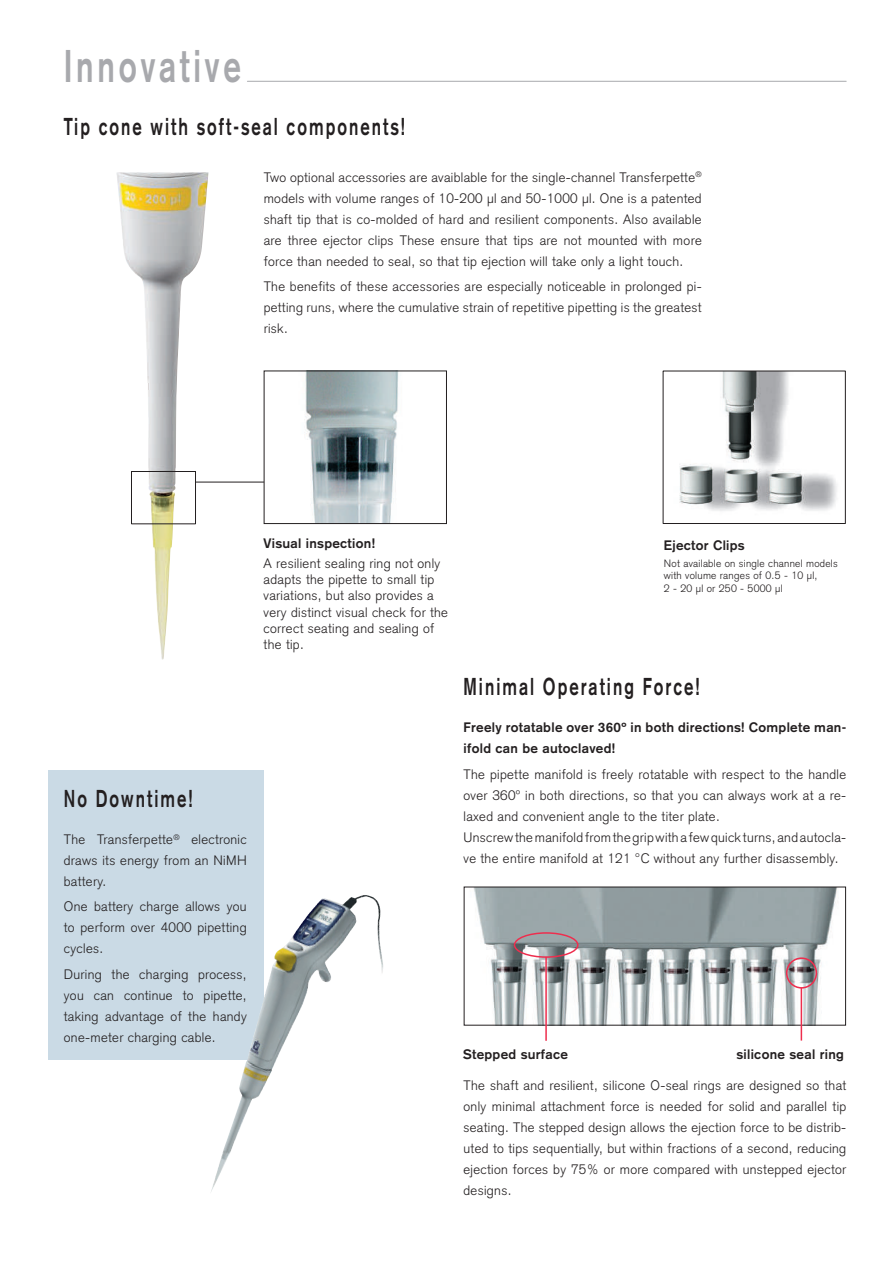
<style>
.page{position:relative;width:893px;height:1263px;background:#fff}
.page>*{position:absolute;margin:0;border:0;box-sizing:border-box;transform-origin:0 0}
.t1{font:700 45px "Akzidenz Grotesk";letter-spacing:.12em;color:#a8a9ad;scale:.7 1}
.t2{font:700 24px "Akzidenz Grotesk";letter-spacing:.12em;color:#231f20;scale:.7 1}
.t3{font:300 13.5px/21px "Akzidenz Grotesk";letter-spacing:.025em;color:#231f20;text-align:justify}
.t4{font:700 13.5px/21px "Akzidenz Grotesk";letter-spacing:.025em;color:#231f20}
.t5{font:300 10.5px/12.6px "Akzidenz Grotesk";letter-spacing:.025em;color:#231f20}
</style>
<div class="page">
<div style="left:48px;top:771px;width:216px;height:289px;background:#cadae5"></div>
<img style="left:679px;top:373px;width:158px;height:138px">
<div style="left:663px;top:371px;width:183px;height:153px;border:1px solid #231f20"></div>
<img style="left:116px;top:172px;width:92px;height:488px">
<div style="left:131px;top:471px;width:65px;height:53px;border:1px solid #231f20"></div>
<img style="left:305px;top:373px;width:93px;height:149px">
<div style="left:264px;top:371px;width:183px;height:153px;border:1px solid #231f20"></div>
<hr style="left:196px;top:482px;width:68px;height:1px;background:#231f20">
<img style="left:474px;top:889px;width:363px;height:134px">
<div style="left:514px;top:932px;width:65px;height:26px;border:2px solid #ee2e4e;border-radius:50%"></div>
<img style="left:269px;top:895px;width:94px;height:83px">
<div style="left:786px;top:957px;width:31px;height:31px;border:2px solid #ee2e4e;border-radius:50%"></div>
<hr style="left:545px;top:957px;width:2px;height:84px;background:#ee2e4e">
<hr style="left:801px;top:988px;width:1px;height:52px;background:#ee2e4e">
<hr style="left:247px;top:81px;width:599px;height:1px;background:#a8a9ad">
<h1 class="t1" style="left:64px;top:39px;width:254px">Innovative</h1>
<h2 class="t2" style="left:64px;top:113px;width:489px">Tip cone with soft-seal components!</h2>
<p class="t3" style="left:264px;top:167px;width:440px">Two optional accessories are avaiblable for the single-channel Transferpette<sup>® </sup>models with volume ranges of 10-200 μl and 50-1000 μl. One is a patented shaft tip that is co-molded of hard and resilient components. Also available are three ejector clips These ensure that tips are not mounted with more force than needed to seal, so that tip ejection will take only a light touch.</p>
<p class="t3" style="left:264px;top:276px;width:439px">The benefits of these accessories are especially noticeable in prolonged pi&shy;petting runs, where the cumulative strain of repetitive pipetting is the greatest risk.</p>
<h2 class="t2" style="left:64px;top:784px;width:186px">No Downtime!</h2>
<p class="t3" style="left:64px;top:829px;width:184px">The Transferpette<sup>®</sup> electronic draws its energy from an NiMH battery.</p>
<p class="t3" style="left:64px;top:896px;width:184px">One battery charge allows you to perform over 4000 pipetting cycles.</p>
<p class="t3" style="left:64px;top:963px;width:184px">During the charging process, you can continue to pipette, taking advantage of the handy one-meter charging cable.</p>
<p class="t4" style="left:264px;top:532px;width:113px">Visual inspection!</p>
<p class="t3" style="left:264px;top:555px;width:186px;line-height:16.2px;text-align:left">A resilient sealing ring not only adapts the pipette to small tip variations, but also provides a very distinct visual check for the correct seating and sealing of the tip.</p>
<p class="t4" style="left:664px;top:534px;width:82px">Ejector Clips</p>
<p class="t5" style="left:664px;top:557px;width:175px">Not available on single channel models with volume ranges of 0.5 - 10 μl,<br>2 - 20 μl or 250 - 5000 µl</p>
<h2 class="t2" style="left:464px;top:672px;width:339px">Minimal Operating Force!</h2>
<p class="t4" style="left:464px;top:717px;width:384px">Freely rotatable over 360º in both directions! Complete man&shy;ifold can be autoclaved!</p>
<p class="t3" style="left:464px;top:763px;width:384px;text-align:left">The pipette manifold is freely rotatable with respect to the handle over 360º in both directions, so that you can always work at a re&shy;laxed and convenient angle to the titer plate.<br>Unscrew the manifold from the grip with a few quick turns, and autocla&shy;ve the entire manifold at 121 °C without any further disassembly.</p>
<p class="t4" style="left:463px;top:1044px;width:107px">Stepped surface</p>
<p class="t4" style="left:736px;top:1044px;width:109px">silicone seal ring</p>
<p class="t3" style="left:464px;top:1075px;width:384px">The shaft and resilient, silicone O-seal rings are designed so that only minimal attachment force is needed for solid and parallel tip seating. The stepped design allows the ejection force to be distrib&shy;uted to tips sequentially, but within fractions of a second, reducing ejection forces by 75% or more compared with unstepped ejector designs.</p>
</div>
